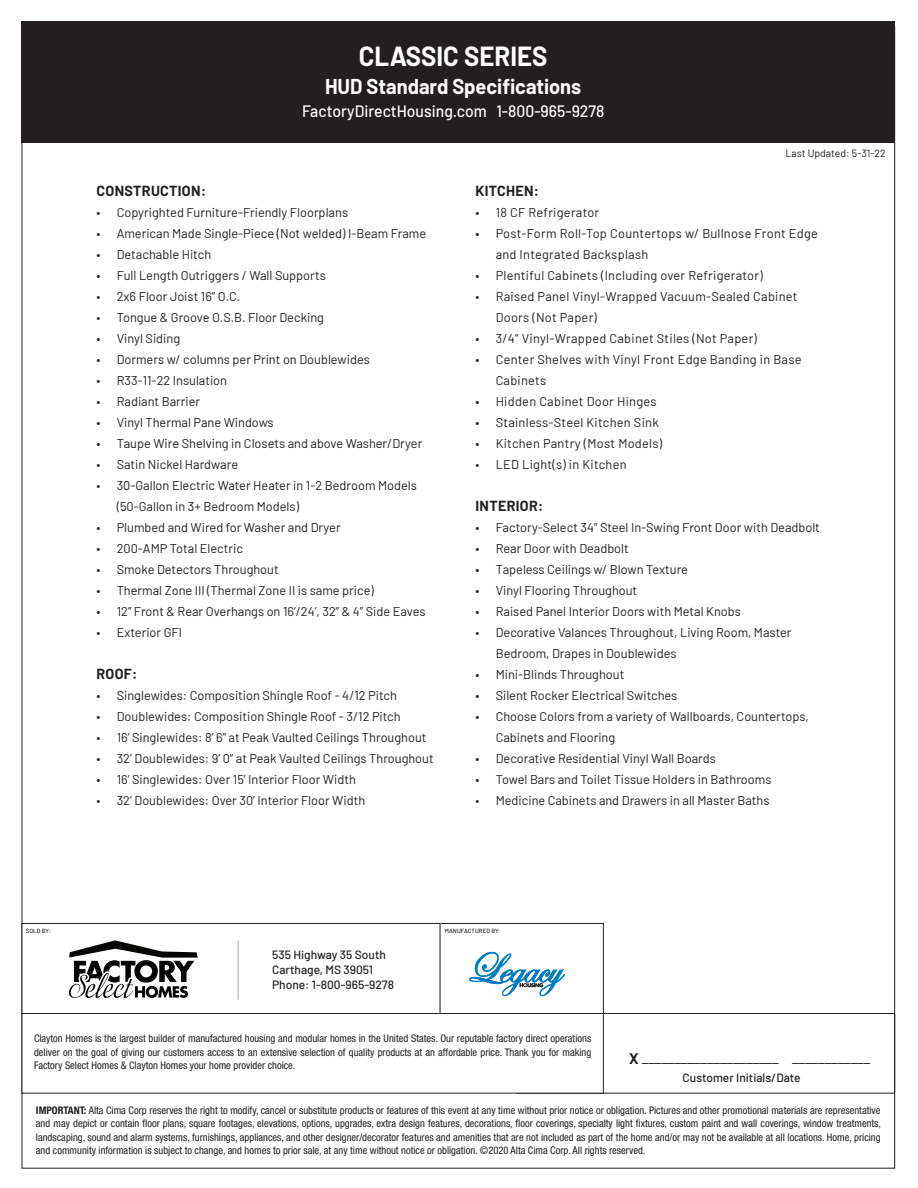
<style>
.page{position:relative;width:918px;height:1188px;background:#fff}
.page>*{position:absolute;margin:0;border:0;box-sizing:border-box;transform-origin:0 0}
.t1{font:700 27px "Barlow";color:#fff;scale:.95 1}
.t2{font:700 21px "Barlow";color:#fff;scale:.95 1}
.t3{font:500 16.5px "Barlow";color:#fff;scale:.95 1}
.t4{font:15px "Barlow";color:#231f20}
.Headers{font:700 14.25px "Barlow";letter-spacing:.025em;color:#231f20}
.t5{font:12.75px/21px "Barlow";color:#231f20}
.t6{font:12.75px/21px "Barlow";letter-spacing:.02em;color:#231f20}
.t7{font:500 12px "Barlow";color:#231f20}
.heading_new{font:condensed 10.5px/13.5px "Helvetica Neue LT Std";color:#231f20;text-align:justify}
.t8{font:10.5px "Barlow";color:#231f20}
.t9{font:500 6px "Barlow";letter-spacing:.01em;color:#231f20}
.s1{font-weight:700}
</style>
<div class="page">
<div style="left:438px;top:923px;width:166px;height:91px;border:1px solid #231f20"></div>
<div style="left:22px;top:923px;width:418px;height:91px;border:1px solid #231f20"></div>
<div style="left:22px;top:21px;width:873px;height:122px;background:#231f20"></div>
<hr style="left:238px;top:940px;width:1px;height:60px;background:#a4a5a9">
<div style="left:516px;top:1013px;width:379px;height:81px;border:1px solid #231f20"></div>
<svg style="left:469px;top:951px;width:96px;height:46px"></svg>
<div style="left:22px;top:1014px;width:581px;height:79px;background:#fff"></div>
<div style="left:22px;top:1013px;width:582px;height:81px;border:1px solid #231f20"></div>
<svg style="left:69px;top:940px;width:129px;height:58px"></svg>
<p class="t1" style="left:359px;top:36px;width:200px">CLASSIC SERIES</p>
<p class="t2" style="left:325px;top:71px;width:271px">HUD Standard Specifications</p>
<p class="t3" style="left:302px;top:99px;width:320px">FactoryDirectHousing.com 1-800-965-9278</p>
<p class="t8" style="left:785px;top:145px;width:102px">Last Updated: 5-31-22</p>
<p class="Headers" style="left:96px;top:180px;width:111px">CONSTRUCTION:</p>
<p class="t5" style="left:96px;top:201px;width:253px">• Copyrighted Furniture-Friendly Floorplans</p>
<p class="t5" style="left:96px;top:222px;width:331px">• American Made Single-Piece (Not welded) I-Beam Frame</p>
<p class="t5" style="left:96px;top:243px;width:116px">• Detachable Hitch</p>
<p class="t5" style="left:96px;top:264px;width:231px">• Full Length Outriggers / Wall Supports</p>
<p class="t5" style="left:96px;top:285px;width:145px">• 2x6 Floor Joist 16” O.C.</p>
<p class="t5" style="left:96px;top:306px;width:229px">• Tongue &amp; Groove O.S.B. Floor Decking</p>
<p class="t5" style="left:96px;top:327px;width:85px">• Vinyl Siding</p>
<p class="t5" style="left:96px;top:348px;width:275px">• Dormers w/ columns per Print on Doublewides</p>
<p class="t5" style="left:96px;top:369px;width:132px">• R33-11-22 Insulation</p>
<p class="t5" style="left:96px;top:390px;width:105px">• Radiant Barrier</p>
<p class="t5" style="left:96px;top:411px;width:179px">• Vinyl Thermal Pane Windows</p>
<p class="t5" style="left:96px;top:432px;width:327px">• Taupe Wire Shelving in Closets and above Washer/Dryer</p>
<p class="t5" style="left:96px;top:453px;width:143px">• Satin Nickel Hardware</p>
<p class="t5" style="left:117px;top:474px;width:302px;text-indent:-20px">• 30-Gallon Electric Water Heater in 1-2 Bedroom Models (50-Gallon in 3+ Bedroom Models)</p>
<p class="t5" style="left:96px;top:516px;width:246px">• Plumbed and Wired for Washer and Dryer</p>
<p class="t5" style="left:96px;top:537px;width:148px">• 200-AMP Total Electric</p>
<p class="t5" style="left:96px;top:558px;width:184px">• Smoke Detectors Throughout</p>
<p class="t5" style="left:96px;top:579px;width:279px">• Thermal Zone III (Thermal Zone II is same price)</p>
<p class="t5" style="left:96px;top:600px;width:331px">• 12” Front &amp; Rear Overhangs on 16’/24’, 32” &amp; 4” Side Eaves</p>
<p class="t5" style="left:96px;top:621px;width:87px">• Exterior GFI</p>
<p class="Headers" style="left:96px;top:663px;width:42px">ROOF:</p>
<p class="t5" style="left:96px;top:684px;width:302px">• Singlewides: Composition Shingle Roof - 4/12 Pitch</p>
<p class="t5" style="left:96px;top:705px;width:306px">• Doublewides: Composition Shingle Roof - 3/12 Pitch</p>
<p class="t5" style="left:96px;top:726px;width:332px">• 16’ Singlewides: 8’ 6” at Peak Vaulted Ceilings Throughout</p>
<p class="t5" style="left:96px;top:747px;width:339px">• 32’ Doublewides: 9’ 0” at Peak Vaulted Ceilings Throughout</p>
<p class="t5" style="left:96px;top:768px;width:261px">• 16’ Singlewides: Over 15’ Interior Floor Width</p>
<p class="t5" style="left:96px;top:789px;width:270px">• 32’ Doublewides: Over 30’ Interior Floor Width</p>
<p class="Headers" style="left:475px;top:180px;width:65px">KITCHEN:</p>
<p class="t6" style="left:475px;top:201px;width:125px">• 18 CF Refrigerator</p>
<p class="t6" style="left:496px;top:222px;width:324px;text-indent:-20px">• Post-Form Roll-Top Countertops w/ Bullnose Front Edge and Integrated Backsplash</p>
<p class="t6" style="left:475px;top:264px;width:289px">• Plentiful Cabinets (Including over Refrigerator)</p>
<p class="t6" style="left:496px;top:285px;width:303px;text-indent:-20px">• Raised Panel Vinyl-Wrapped Vacuum-Sealed Cabinet<br>Doors (Not Paper)</p>
<p class="t6" style="left:475px;top:327px;width:283px">• 3/4” Vinyl-Wrapped Cabinet Stiles (Not Paper)</p>
<p class="t6" style="left:496px;top:348px;width:307px;text-indent:-20px">• Center Shelves with Vinyl Front Edge Banding in Base<br>Cabinets</p>
<p class="t6" style="left:475px;top:390px;width:183px">• Hidden Cabinet Door Hinges</p>
<p class="t6" style="left:475px;top:411px;width:185px">• Stainless-Steel Kitchen Sink</p>
<p class="t6" style="left:475px;top:432px;width:188px">• Kitchen Pantry (Most Models)</p>
<p class="t6" style="left:475px;top:453px;width:153px">• LED Light(s) in Kitchen</p>
<p class="Headers" style="left:475px;top:495px;width:70px">INTERIOR:</p>
<p class="t5" style="left:475px;top:516px;width:346px">• Factory-Select 34” Steel In-Swing Front Door with Deadbolt</p>
<p class="t5" style="left:475px;top:537px;width:155px">• Rear Door with Deadbolt</p>
<p class="t5" style="left:475px;top:558px;width:214px">• Tapeless Ceilings w/ Blown Texture</p>
<p class="t5" style="left:475px;top:579px;width:163px">• Vinyl Flooring Throughout</p>
<p class="t5" style="left:475px;top:600px;width:267px">• Raised Panel Interior Doors with Metal Knobs</p>
<p class="t5" style="left:496px;top:621px;width:297px;text-indent:-20px">• Decorative Valances Throughout, Living Room, Master<br>Bedroom, Drapes in Doublewides</p>
<p class="t5" style="left:475px;top:663px;width:150px">• Mini-Blinds Throughout</p>
<p class="t5" style="left:475px;top:684px;width:204px">• Silent Rocker Electrical Switches</p>
<p class="t5" style="left:496px;top:705px;width:315px;text-indent:-20px">• Choose Colors from a variety of Wallboards, Countertops,<br>Cabinets and Flooring</p>
<p class="t5" style="left:475px;top:747px;width:242px">• Decorative Residential Vinyl Wall Boards</p>
<p class="t5" style="left:475px;top:768px;width:298px">• Towel Bars and Toilet Tissue Holders in Bathrooms</p>
<p class="t5" style="left:475px;top:789px;width:296px">• Medicine Cabinets and Drawers in all Master Baths</p>
<p class="t9" style="left:26px;top:926px;width:26px">SOLD BY:</p>
<p class="t9" style="left:445px;top:926px;width:57px">MANUFACTURED BY:</p>
<p class="t7" style="left:272px;top:946px;width:115px">535 Highway 35 South</p>
<p class="t7" style="left:272px;top:961px;width:103px">Carthage, MS 39051</p>
<p class="t7" style="left:272px;top:976px;width:123px">Phone: 1-800-965-9278</p>
<p class="heading_new" style="left:34px;top:1032px;width:559px">Clayton Homes is the largest builder of manufactured housing and modular homes in the United States. Our reputable factory direct operations deliver on the goal of giving our customers access to an extensive selection of quality products at an affordable price. Thank you for making Factory Select Homes &amp; Clayton Homes your home provider choice.</p>
<p class="t4" style="left:629px;top:1048px;width:243px"><span class="s1">X</span> _____________________ ____________</p>
<p class="t7" style="left:683px;top:1069px;width:119px">Customer Initials/Date</p>
<p class="heading_new" style="left:36px;top:1103px;width:847px"><span class="s1">IMPORTANT:</span> Alta Cima Corp reserves the right to modify, cancel or substitute products or features of this event at any time without prior notice or obligation. Pictures and other promotional materials are representative and may depict or contain floor plans, square footages, elevations, options, upgrades, extra design features, decorations, floor coverings, specialty light fixtures, custom paint and wall coverings, window treatments, landscaping, sound and alarm systems, furnishings, appliances, and other designer/decorator features and amenities that are not included as part of the home and/or may not be available at all locations. Home, pricing and community information is subject to change, and homes to prior sale, at any time without notice or obligation. ©2020 Alta Cima Corp. All rights reserved.</p>
</div>
